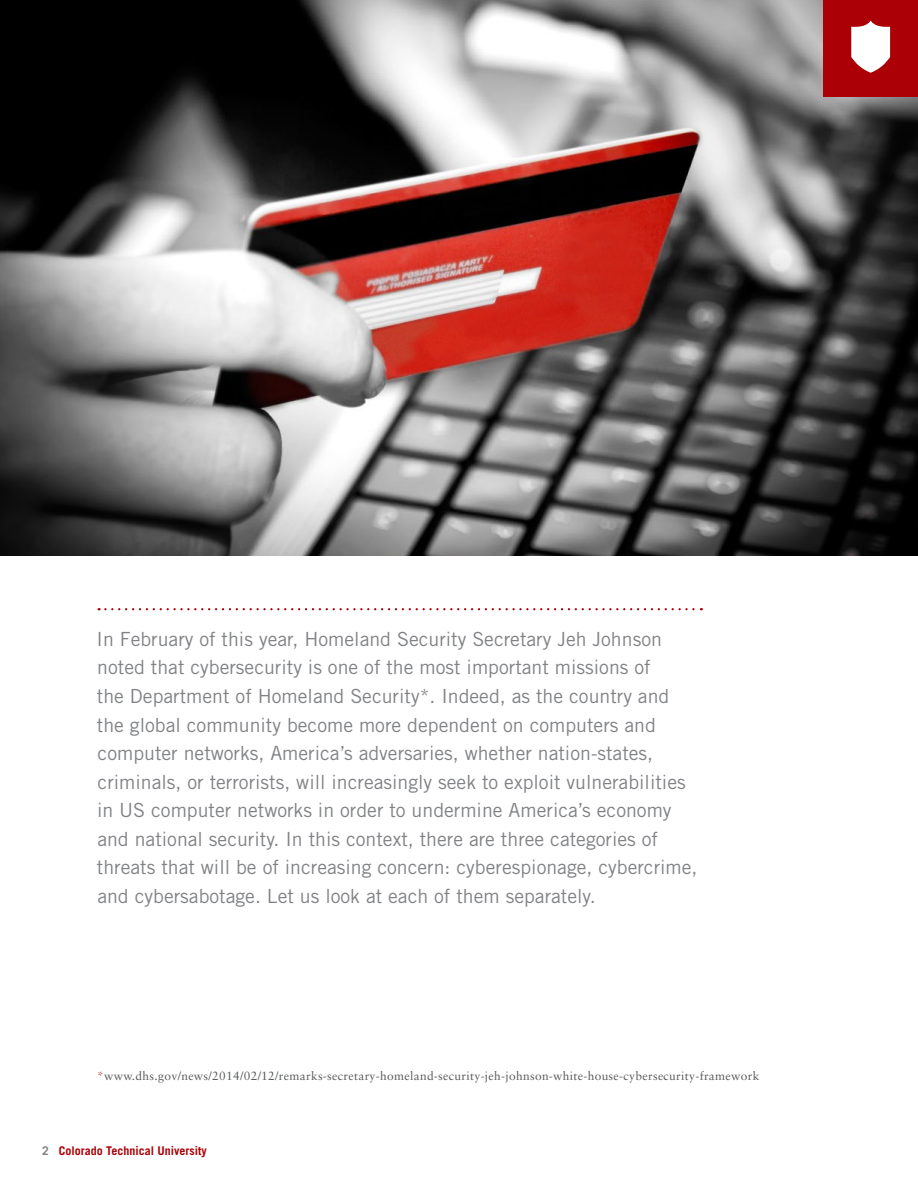
<style>
.page{position:relative;width:918px;height:1188px;background:#fff}
.page>*{position:absolute;margin:0;border:0;box-sizing:border-box;transform-origin:0 0}
.t1{font:19.5px/28.5px "Trade Gothic LT Std";color:#808285}
.t2{font:12px "Sabon";letter-spacing:.025em;color:#58595b}
.t3{font:700 12px "Trade Gothic LT Std";color:#ab0006}
.s1{color:#b14f46}
.s2{color:#808285}
</style>
<div class="page">
<img style="left:0;top:0;width:918px;height:555px">
<div style="left:824px;top:0;width:94px;height:97px;background:#ab0006"></div>
<svg style="left:851px;top:20px;width:39px;height:53px"></svg>
<svg style="left:99px;top:608px;width:603px;height:2px"></svg>
<p class="t1" style="left:97px;top:625px;width:602px">In February of this year, Homeland Security Secretary Jeh Johnson noted that cybersecurity is one of the most important missions of<br>the Department of Homeland Security*. Indeed, as the country and the global community become more dependent on computers and computer networks, America’s adversaries, whether nation-states, criminals, or terrorists, will increasingly seek to exploit vulnerabilities in US computer networks in order to undermine America’s economy and national security. In this context, there are three categories of threats that will be of increasing concern: cyberespionage, cybercrime, and cybersabotage. Let us look at each of them separately.</p>
<p class="t2" style="left:97px;top:1068px;width:664px"><span class="s1">*</span>www.dhs.gov/news/2014/02/12/remarks-secretary-homeland-security-jeh-johnson-white-house-cybersecurity-framework</p>
<p class="t3" style="left:42px;top:1143px;width:166px"><span class="s2">2</span> Colorado Technical University</p>
</div>
